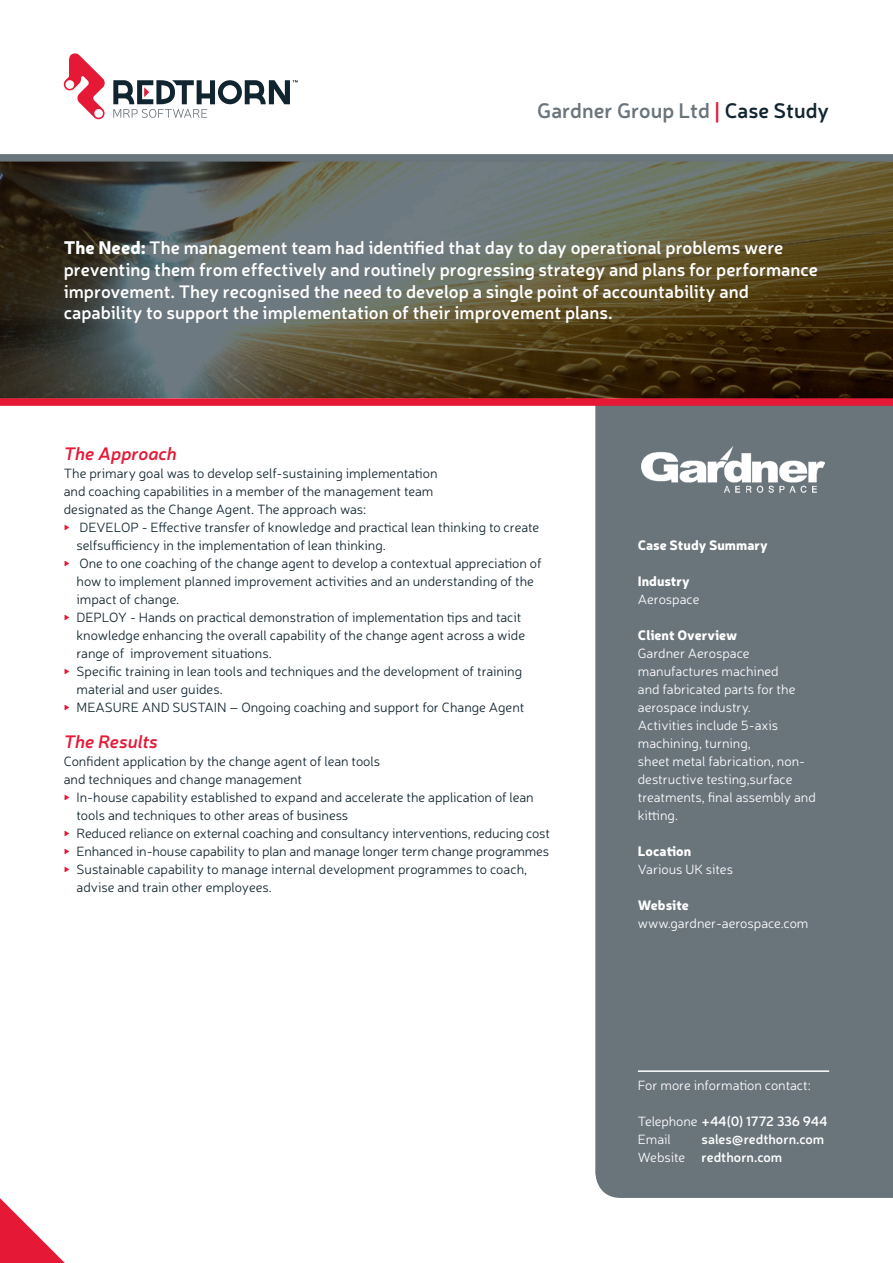
<style>
.page{position:relative;width:893px;height:1263px;background:#fff}
.page>*{position:absolute;margin:0;border:0;box-sizing:border-box;transform-origin:0 0}
.NEW__Document_Type{font:600 21px "Neris";color:#6a747b}
.NEW__Header_Overview{font:600 18px/21.6px "Neris";color:#fff}
.New__Main_H2__Red{font:italic 600 18px "Neris";color:#e51836}
.NEW__Main_Paragraph{font:300 13.5px/18px "Neris";color:#112530}
.NEW__Summary_H3{font:300 13.5px/18px "Neris";color:#fff}
.t1{font:600 13.5px/18px "Neris";color:#fff}
.NEW__Summary_H1{font:900 13.5px "Neris";color:#fff}
.NEW__Main_Paragraph-2{font:300 13.5px "Neris";color:#fff}
.s1{color:#e51836}
.s2{color:#112530}
.s3{font-weight:900}
.s4{font-family:"Entypo";font-weight:400;font-size:18px;color:#e51836}
.s5{font-weight:300}
</style>
<div class="page">
<svg style="left:0;top:162px;width:893px;height:236px;background:#565341"></svg>
<div style="left:595px;top:406px;width:298px;height:792px;background:#6a747b"></div>
<svg style="left:0;top:1198px;width:65px;height:65px"></svg>
<hr style="left:638px;top:1070px;width:191px;height:2px;background:#fff">
<div style="left:0;top:154px;width:893px;height:8px;background:#6a747b"></div>
<div style="left:0;top:398px;width:893px;height:8px;background:#e51836"></div>
<svg style="left:63px;top:53px;width:42px;height:67px"></svg>
<svg style="left:113px;top:80px;width:185px;height:38px"></svg>
<img style="left:638px;top:444px;width:191px;height:52px">
<p class="NEW__Document_Type" style="left:537px;top:96px;width:293px">Gardner Group Ltd <span class="s1">|</span> <span class="s2">Case Study</span></p>
<p class="NEW__Header_Overview" style="left:64px;top:236px;width:756px"><span class="s3">The Need:</span> The management team had identified that day to day operational problems were preventing them from effectively and routinely progressing strategy and plans for performance improvement. They recognised the need to develop a single point of accountability and capability to support the implementation of their improvement plans.</p>
<p class="New__Main_H2__Red" style="left:64px;top:441px;width:115px">The Approach</p>
<p class="NEW__Main_Paragraph" style="left:64px;top:464px;width:375px">The primary goal was to develop self-sustaining implementation and coaching capabilities in a member of the management team designated as the Change Agent. The approach was:</p>
<p class="NEW__Main_Paragraph" style="left:77px;top:518px;width:464px;text-indent:-13px"><span class="s4">▶</span> DEVELOP - Effective transfer of knowledge and practical lean thinking to create selfsufficiency in the implementation of lean thinking.</p>
<p class="NEW__Main_Paragraph" style="left:77px;top:554px;width:467px;text-indent:-13px"><span class="s4">▶</span> One to one coaching of the change agent to develop a contextual appreciation of how to implement planned improvement activities and an understanding of the impact of change.</p>
<p class="NEW__Main_Paragraph" style="left:77px;top:608px;width:450px;text-indent:-13px"><span class="s4">▶</span> DEPLOY - Hands on practical demonstration of implementation tips and tacit knowledge enhancing the overall capability of the change agent across a wide range of improvement situations.</p>
<p class="NEW__Main_Paragraph" style="left:77px;top:662px;width:447px;text-indent:-13px"><span class="s4">▶</span> Specific training in lean tools and techniques and the development of training material and user guides.</p>
<p class="NEW__Main_Paragraph" style="left:64px;top:698px;width:462px"><span class="s4">▶</span> MEASURE AND SUSTAIN – Ongoing coaching and support for Change Agent</p>
<p class="New__Main_H2__Red" style="left:64px;top:729px;width:96px">The Results</p>
<p class="NEW__Main_Paragraph" style="left:64px;top:752px;width:318px">Confident application by the change agent of lean tools and techniques and change management</p>
<p class="NEW__Main_Paragraph" style="left:77px;top:788px;width:459px;text-indent:-13px"><span class="s4">▶</span> In-house capability established to expand and accelerate the application of lean tools and techniques to other areas of business</p>
<p class="NEW__Main_Paragraph" style="left:64px;top:824px;width:488px"><span class="s4">▶</span> Reduced reliance on external coaching and consultancy interventions, reducing cost</p>
<p class="NEW__Main_Paragraph" style="left:64px;top:842px;width:487px"><span class="s4">▶</span> Enhanced in-house capability to plan and manage longer term change programmes</p>
<p class="NEW__Main_Paragraph" style="left:77px;top:860px;width:452px;text-indent:-13px"><span class="s4">▶</span> Sustainable capability to manage internal development programmes to coach, advise and train other employees.</p>
<p class="NEW__Summary_H1" style="left:638px;top:535px;width:131px">Case Study Summary</p>
<p class="NEW__Summary_H1" style="left:638px;top:571px;width:54px">Industry</p>
<p class="NEW__Summary_H3" style="left:638px;top:590px;width:63px">Aerospace</p>
<p class="NEW__Summary_H1" style="left:638px;top:625px;width:101px">Client Overview</p>
<p class="NEW__Summary_H3" style="left:638px;top:644px;width:142px">Gardner Aerospace manufactures machined</p>
<p class="NEW__Summary_H3" style="left:638px;top:680px;width:159px">and fabricated parts for the aerospace industry.</p>
<p class="NEW__Summary_H3" style="left:638px;top:716px;width:142px">Activities include 5-axis machining, turning,</p>
<p class="NEW__Summary_H3" style="left:638px;top:752px;width:180px">sheet metal fabrication, non&shy;destructive testing,surface treatments, final assembly and kitting.</p>
<p class="NEW__Summary_H1" style="left:638px;top:841px;width:55px">Location</p>
<p class="NEW__Main_Paragraph-2" style="left:638px;top:860px;width:97px">Various UK sites</p>
<p class="NEW__Summary_H1" style="left:638px;top:895px;width:53px">Website</p>
<p class="NEW__Summary_H3" style="left:638px;top:914px;width:172px">www.gardner-aerospace.com</p>
<p class="NEW__Summary_H3" style="left:638px;top:1076px;width:174px">For more information contact:</p>
<p class="t1" style="left:638px;top:1111px;width:191px"><span class="s5">Telephone</span> +44(0) 1772 336 944<br><span class="s5">Email</span></p>
<p class="t1" style="left:638px;top:1129px;width:188px;text-indent:64px">sales@redthorn.com<br><span class="s5">Website</span> redthorn.com</p>
</div>
